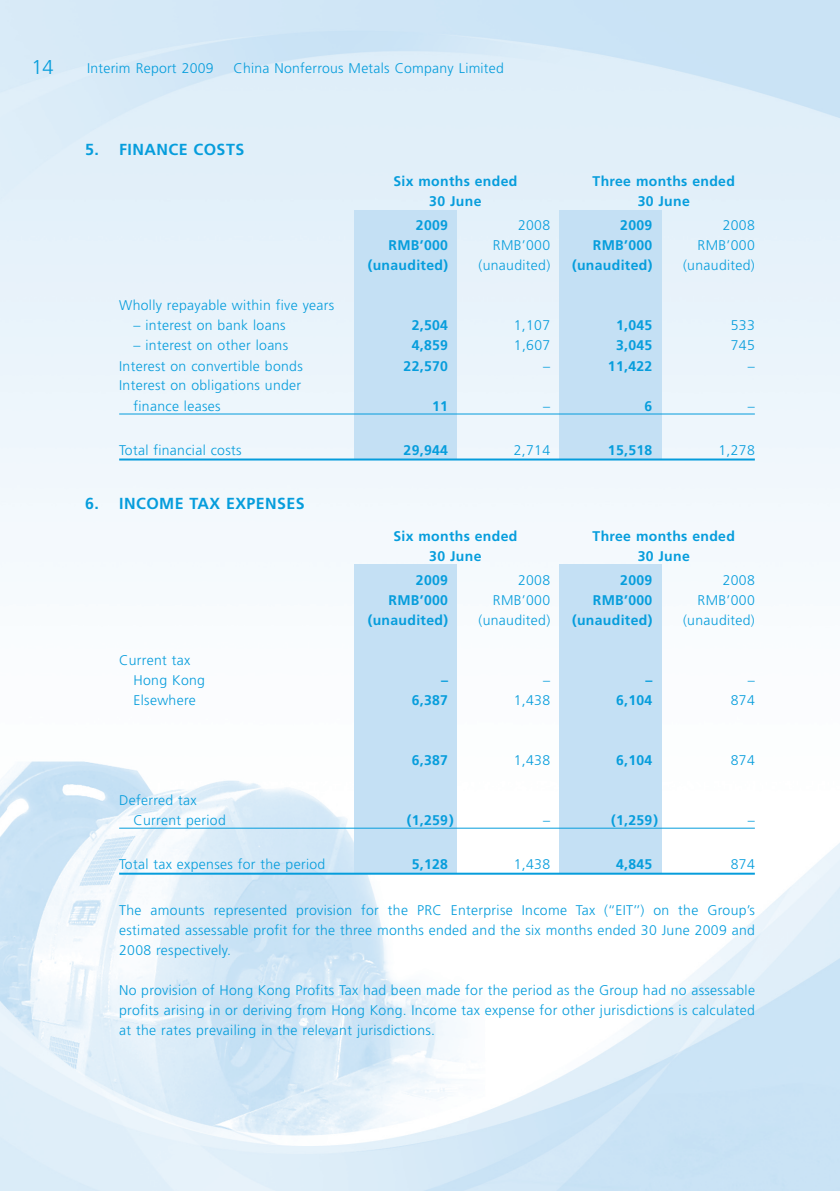
<style>
.page{position:relative;width:840px;height:1191px;background:#fff}
.page>*{position:absolute;margin:0;border:0;box-sizing:border-box;transform-origin:0 0}
.t1{font:300 20px "Frutiger LT Std";color:#069ddc}
.t2{font:700 16px "Frutiger LT Std";letter-spacing:.03em;color:#069ddc}
.t3{font:300 14px/20px "Frutiger LT Std";letter-spacing:.025em;color:#069ddc}
.t4{font:700 14px "Frutiger LT Std";letter-spacing:.025em;color:#069ddc}
.s1{font-weight:300}
</style>
<div class="page">
<img style="left:0;top:0;width:840px;height:1191px">
<div style="left:354px;top:210px;width:102px;height:249px;background:#c4e0f4"></div>
<div style="left:558px;top:210px;width:102px;height:250px;background:#c4e0f4"></div>
<hr style="left:119px;top:413px;width:635px;height:1px;background:#069ddc">
<hr style="left:119px;top:458px;width:635px;height:2px;background:#069ddc">
<div style="left:354px;top:564px;width:102px;height:309px;background:#c4e0f4"></div>
<div style="left:558px;top:564px;width:102px;height:309px;background:#c4e0f4"></div>
<hr style="left:119px;top:827px;width:635px;height:1px;background:#069ddc">
<hr style="left:119px;top:872px;width:635px;height:2px;background:#069ddc">
<h1 class="t1" style="left:31px;top:56px;width:24px">1 4</h1>
<p class="t3" style="left:87px;top:59px;width:128px">Interim Report 2009</p>
<p class="t3" style="left:233px;top:59px;width:272px">China Nonferrous Metals Company Limited</p>
<p class="t2" style="left:85px;top:140px;width:54px">5. Finance</p>
<p class="t2" style="left:193px;top:140px;width:11px">costs</p>
<p class="t4" style="left:393px;top:173px;width:125px">Six months ended</p>
<p class="t4" style="left:592px;top:173px;width:144px">Three months ended</p>
<p class="t4" style="left:429px;top:193px;width:54px">30 June</p>
<p class="t4" style="left:637px;top:193px;width:54px">30 June</p>
<p class="t4" style="left:415px;top:217px;width:34px">2009</p>
<p class="t3" style="left:518px;top:216px;width:34px">2008</p>
<p class="t4" style="left:620px;top:217px;width:34px">2009</p>
<p class="t3" style="left:722px;top:216px;width:34px">2008</p>
<p class="t4" style="left:388px;top:237px;width:61px">RMB’000</p>
<p class="t3" style="left:492px;top:236px;width:59px">RMB’000</p>
<p class="t4" style="left:592px;top:237px;width:61px">RMB’000</p>
<p class="t3" style="left:697px;top:236px;width:59px">RMB’000</p>
<p class="t4" style="left:367px;top:257px;width:82px">(unaudited)</p>
<p class="t3" style="left:478px;top:256px;width:73px">(unaudited)</p>
<p class="t4" style="left:571px;top:257px;width:82px">(unaudited)</p>
<p class="t3" style="left:682px;top:256px;width:73px">(unaudited)</p>
<p class="t3" style="left:119px;top:296px;width:216px">Wholly repayable within five years</p>
<p class="t3" style="left:133px;top:316px;width:153px">– interest on bank loans</p>
<p class="t4" style="left:411px;top:317px;width:76px">2,504 <span class="s1">1</span></p>
<p class="t3" style="left:521px;top:316px;width:30px">,1 07</p>
<p class="t4" style="left:615px;top:317px;width:38px">1,045</p>
<p class="t3" style="left:730px;top:316px;width:25px">533</p>
<p class="t3" style="left:133px;top:336px;width:156px">– interest on other loans</p>
<p class="t4" style="left:411px;top:337px;width:76px">4,859 <span class="s1">1</span></p>
<p class="t3" style="left:521px;top:336px;width:30px">,607</p>
<p class="t4" style="left:615px;top:337px;width:38px">3,045</p>
<p class="t3" style="left:730px;top:336px;width:25px">745</p>
<p class="t3" style="left:119px;top:356px;width:185px">Interest on convertible bonds</p>
<p class="t4" style="left:403px;top:357px;width:46px">22,570</p>
<p class="t3" style="left:543px;top:356px;width:8px">–</p>
<p class="t4" style="left:607px;top:357px;width:46px">11,422</p>
<p class="t3" style="left:747px;top:356px;width:8px">–</p>
<p class="t3" style="left:133px;top:376px;width:169px;text-indent:-14px">Interest on obligations under finance leases</p>
<p class="t4" style="left:432px;top:397px;width:17px">11</p>
<p class="t3" style="left:543px;top:396px;width:8px">–</p>
<p class="t4" style="left:644px;top:397px;width:9px">6</p>
<p class="t3" style="left:747px;top:396px;width:8px">–</p>
<p class="t3" style="left:119px;top:440px;width:124px">Total financial costs</p>
<p class="t4" style="left:403px;top:441px;width:46px">29,944</p>
<p class="t3" style="left:513px;top:440px;width:38px">2,71 4</p>
<p class="t4" style="left:607px;top:441px;width:84px">15,518 <span class="s1">1</span></p>
<p class="t3" style="left:726px;top:440px;width:30px">,278</p>
<p class="t2" style="left:85px;top:494px;width:161px">6. INCOME TAX Expenses</p>
<p class="t3" style="left:133px;top:650px;width:73px;text-indent:-14px">Current tax<br>Hong Kong</p>
<p class="t4" style="left:393px;top:527px;width:125px">Six months ended</p>
<p class="t4" style="left:592px;top:527px;width:144px">Three months ended</p>
<p class="t4" style="left:429px;top:547px;width:54px">30 June</p>
<p class="t4" style="left:637px;top:547px;width:54px">30 June</p>
<p class="t4" style="left:415px;top:571px;width:34px">2009</p>
<p class="t3" style="left:518px;top:570px;width:34px">2008</p>
<p class="t4" style="left:620px;top:571px;width:34px">2009</p>
<p class="t3" style="left:722px;top:570px;width:34px">2008</p>
<p class="t4" style="left:388px;top:591px;width:61px">RMB’000</p>
<p class="t3" style="left:492px;top:590px;width:59px">RMB’000</p>
<p class="t4" style="left:592px;top:591px;width:61px">RMB’000</p>
<p class="t3" style="left:697px;top:590px;width:59px">RMB’000</p>
<p class="t4" style="left:367px;top:611px;width:82px">(unaudited)</p>
<p class="t3" style="left:478px;top:610px;width:73px">(unaudited)</p>
<p class="t4" style="left:571px;top:611px;width:82px">(unaudited)</p>
<p class="t3" style="left:682px;top:610px;width:73px">(unaudited)</p>
<p class="t4" style="left:441px;top:671px;width:8px">–</p>
<p class="t3" style="left:543px;top:670px;width:8px">–</p>
<p class="t4" style="left:645px;top:671px;width:8px">–</p>
<p class="t3" style="left:747px;top:670px;width:8px">–</p>
<p class="t3" style="left:133px;top:690px;width:64px">Elsewhere</p>
<p class="t4" style="left:411px;top:691px;width:76px">6,387 <span class="s1">1</span></p>
<p class="t3" style="left:521px;top:690px;width:30px">,438</p>
<p class="t4" style="left:615px;top:691px;width:38px">6,104</p>
<p class="t3" style="left:730px;top:690px;width:25px">874</p>
<p class="t3" style="left:133px;top:790px;width:94px;text-indent:-14px">Deferred tax<br>Current period</p>
<p class="t4" style="left:411px;top:751px;width:76px">6,387 <span class="s1">1</span></p>
<p class="t3" style="left:521px;top:750px;width:30px">,438</p>
<p class="t4" style="left:615px;top:751px;width:38px">6,104</p>
<p class="t3" style="left:730px;top:750px;width:25px">874</p>
<p class="t4" style="left:406px;top:811px;width:48px">(1,259)</p>
<p class="t3" style="left:543px;top:810px;width:8px">–</p>
<p class="t4" style="left:610px;top:811px;width:48px">(1,259)</p>
<p class="t3" style="left:747px;top:810px;width:8px">–</p>
<p class="t3" style="left:119px;top:854px;width:207px">Total tax expenses for the period</p>
<p class="t4" style="left:411px;top:855px;width:76px">5,128 <span class="s1">1</span></p>
<p class="t3" style="left:521px;top:854px;width:30px">,438</p>
<p class="t4" style="left:615px;top:855px;width:38px">4,845</p>
<p class="t3" style="left:730px;top:854px;width:25px">874</p>
<p class="t3" style="left:119px;top:900px;width:637px;text-align:justify">The amounts represented provision for the PRC Enterprise Income Tax (‘‘EIT’’) on the Group’s estimated assessable profit for the three months ended and the six months ended 30 June 2009 and 2008 respectively.</p>
<p class="t3" style="left:119px;top:980px;width:637px;text-align:justify">No provision of Hong Kong Profits Tax had been made for the period as the Group had no assessable profits arising in or deriving from Hong Kong. Income tax expense for other jurisdictions is calculated at the rates prevailing in the relevant jurisdictions.</p>
</div>
